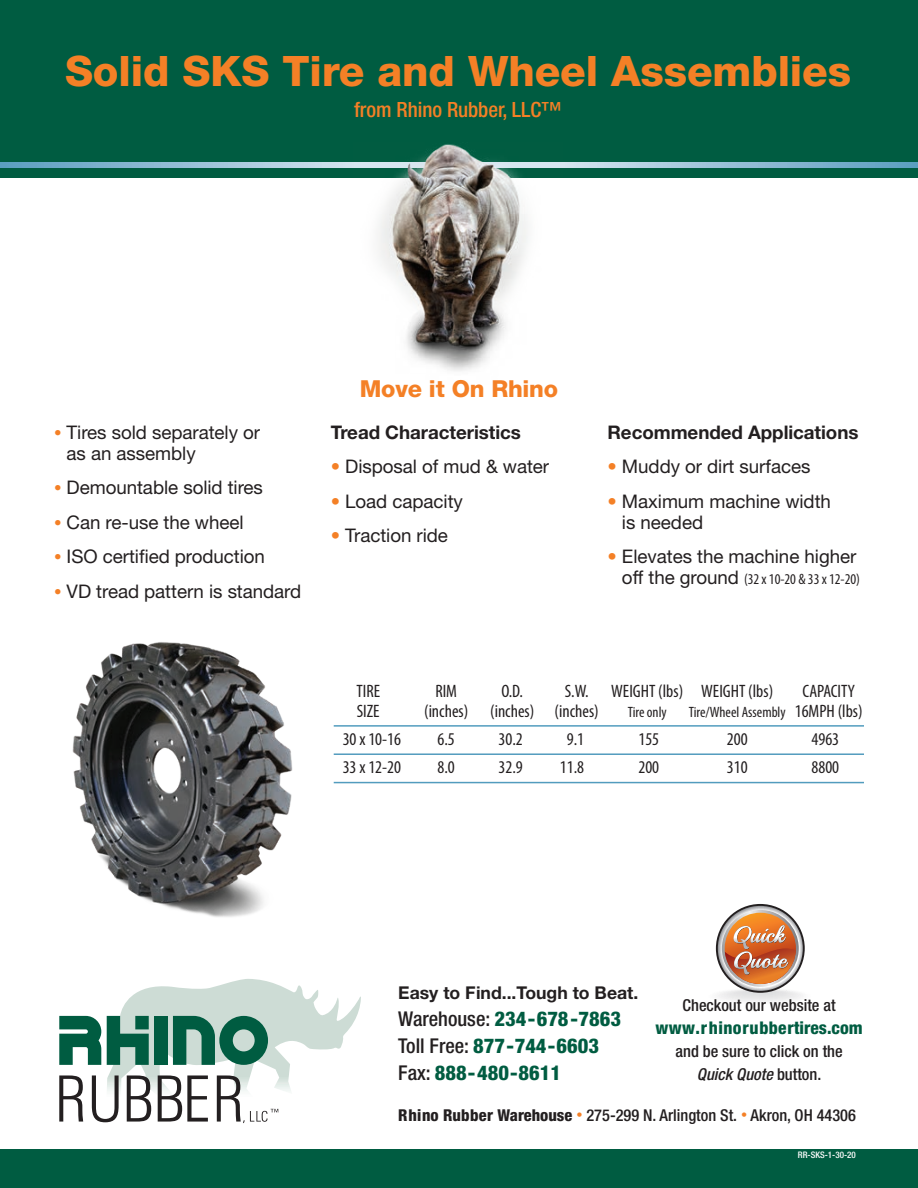
<style>
.page{position:relative;width:918px;height:1188px;background:#fff}
.page>*{position:absolute;margin:0;border:0;box-sizing:border-box;transform-origin:0 0}
.t1{font:800 42px "Helvetica Neue LT Std";letter-spacing:-.005em;color:#f48026}
.t2{font:800 23.4px "Helvetica Neue LT Std";letter-spacing:-.01em;color:#f48026}
.t3{font:500 condensed 21px "Helvetica Neue LT Std";letter-spacing:-.005em;color:#f48026}
.t4{font:800 condensed 20.4px "Helvetica Neue";color:#005c41}
.t5{font:18.75px/21px "Helvetica Neue LT Std";letter-spacing:-.005em;color:#231f20}
.t6{font:700 18.75px "Helvetica Neue LT Std";letter-spacing:-.005em;color:#231f20}
.t7{font:condensed 18px "Myriad Pro";color:#231f20}
.t8{font:700 17.7px "Helvetica Neue LT Std";color:#231f20}
.t9{font:800 condensed 17.55px "Helvetica Neue";letter-spacing:.02em;color:#005c41}
.t10{font:500 condensed 16.35px/23px "Helvetica Neue LT Std";color:#231f20;text-align:center}
.t11{font:condensed 15px "Myriad Pro";color:#231f20}
.t12{font:500 condensed 9px "Helvetica Neue LT Std";color:#fff}
.s1{font-size:15px;color:#f48026}
.s2{color:#f48026}
.s3{font-family:"Helvetica Neue LT Std";font-stretch:normal;font-size:18.75px}
.s4{font-size:18px}
.s5{font-family:"Helvetica Neue LT Std";font-weight:500;color:#231f20}
.s6{font-family:"Helvetica Neue";font-weight:800}
.s7{font-size:12.3px;color:#f48026}
.s8{font-family:"Helvetica Neue";font-style:italic}
</style>
<div class="page">
<div style="left:0;top:1150px;width:918px;height:38px;background:#005c41"></div>
<div style="left:0;top:0;width:918px;height:178px;background:#005c41"></div>
<svg style="left:0;top:162px;width:918px;height:6px"></svg>
<img style="left:354px;top:144px;width:209px;height:227px">
<img style="left:72px;top:642px;width:221px;height:275px">
<svg style="left:59px;top:979px;width:302px;height:144px"></svg>
<hr style="left:334px;top:725px;width:530px;height:2px;background:#529cbe">
<hr style="left:334px;top:753px;width:530px;height:2px;background:#529cbe">
<hr style="left:334px;top:782px;width:530px;height:1px;background:#529cbe">
<svg style="left:718px;top:906px;width:85px;height:85px"></svg>
<svg style="left:715px;top:913px;width:90px;height:89px"></svg>
<p class="t1" style="left:65px;top:46px;width:788px">Solid SKS Tire and Wheel Assemblies</p>
<p class="t3" style="left:354px;top:97px;width:210px">from Rhino Rubber, LLC™</p>
<p class="t5" style="left:67px;top:421px;width:195px;text-indent:-13px"><span class="s1">•</span> Tires sold separately or as an assembly</p>
<p class="t5" style="left:54px;top:477px;width:210px"><span class="s1">•</span> Demountable solid tires</p>
<p class="t5" style="left:54px;top:511px;width:191px"><span class="s1">•</span> Can re-use the wheel</p>
<p class="t5" style="left:54px;top:546px;width:213px"><span class="s1">•</span> ISO certified production</p>
<p class="t5" style="left:54px;top:580px;width:249px"><span class="s1">•</span> VD tread pattern is standard</p>
<p class="t2" style="left:360px;top:374px;width:200px">Move it On Rhino</p>
<p class="t6" style="left:331px;top:420px;width:192px">Tread Characteristics</p>
<p class="t5" style="left:331px;top:456px;width:220px"><span class="s2">•</span> Disposal of mud &amp; water</p>
<p class="t5" style="left:331px;top:490px;width:134px"><span class="s2">•</span> Load capacity</p>
<p class="t5" style="left:331px;top:525px;width:119px"><span class="s2">•</span> Traction ride</p>
<p class="t6" style="left:608px;top:420px;width:253px">Recommended Applications</p>
<p class="t5" style="left:608px;top:456px;width:204px"><span class="s2">•</span> Muddy or dirt surfaces</p>
<p class="t5" style="left:622px;top:490px;width:211px;text-indent:-14px"><span class="s2">•</span> Maximum machine width is needed</p>
<p class="t5" style="left:608px;top:546px;width:250px"><span class="s2">•</span> Elevates the machine higher</p>
<p class="t11" style="left:622px;top:570px;width:239px"><span class="s3">off the ground</span> (32 x 10-20 &amp; 33 x 12-20)</p>
<p class="t7" style="left:356px;top:680px;width:25px">TIRE</p>
<p class="t7" style="left:435px;top:680px;width:23px">RIM</p>
<p class="t7" style="left:501px;top:680px;width:23px">O.D.</p>
<p class="t7" style="left:565px;top:680px;width:210px">S.W. WEIGHT (lbs) WEIGHT (lbs)</p>
<p class="t7" style="left:803px;top:680px;width:54px">CAPACITY</p>
<p class="t7" style="left:357px;top:700px;width:24px">SIZE</p>
<p class="t7" style="left:424px;top:700px;width:176px">(inches) (inches) (inches)</p>
<p class="t11" style="left:628px;top:703px;width:41px">Tire only</p>
<p class="t11" style="left:689px;top:703px;width:175px">Tire/Wheel Assembly <span class="s4">16MPH (lbs)</span></p>
<p class="t7" style="left:343px;top:728px;width:60px">30 x 10-16</p>
<p class="t7" style="left:438px;top:728px;width:19px">6.5</p>
<p class="t7" style="left:499px;top:728px;width:26px">30.2</p>
<p class="t7" style="left:567px;top:728px;width:19px">9.1</p>
<p class="t7" style="left:638px;top:728px;width:22px">155</p>
<p class="t7" style="left:727px;top:728px;width:22px">200</p>
<p class="t7" style="left:811px;top:728px;width:29px">4963</p>
<p class="t7" style="left:343px;top:757px;width:60px">33 x 12-20</p>
<p class="t7" style="left:438px;top:757px;width:19px">8.0</p>
<p class="t7" style="left:499px;top:757px;width:26px">32.9</p>
<p class="t7" style="left:560px;top:757px;width:26px">11.8</p>
<p class="t7" style="left:638px;top:757px;width:22px">200</p>
<p class="t7" style="left:727px;top:757px;width:22px">310</p>
<p class="t7" style="left:811px;top:757px;width:29px">8800</p>
<p class="t8" style="left:398px;top:981px;width:242px">Easy to Find...Tough to Beat.</p>
<p class="t4" style="left:398px;top:1006px;width:224px"><span class="s5">Warehouse:</span> 234-678-7863</p>
<p class="t4" style="left:398px;top:1033px;width:202px"><span class="s5">Toll Free:</span> 877-744-6603</p>
<p class="t4" style="left:398px;top:1060px;width:164px"><span class="s5">Fax:</span> 888-480-8611</p>
<p class="t10" style="left:398px;top:1103px;width:459px"><span class="s6">Rhino Rubber Warehouse</span> <span class="s7">•</span> 275-299 N. Arlington St. <span class="s7">•</span> Akron, OH 44306</p>
<p class="t10" style="left:683px;top:994px;width:155px">Checkout our website at</p>
<p class="t9" style="left:656px;top:1017px;width:209px">www.rhinorubbertires.com</p>
<p class="t10" style="left:676px;top:1040px;width:169px">and be sure to click on the<br><span class="s8">Quick Quote</span> button.</p>
<p class="t12" style="left:798px;top:1150px;width:59px">RR-SKS-1-30-20</p>
</div>
